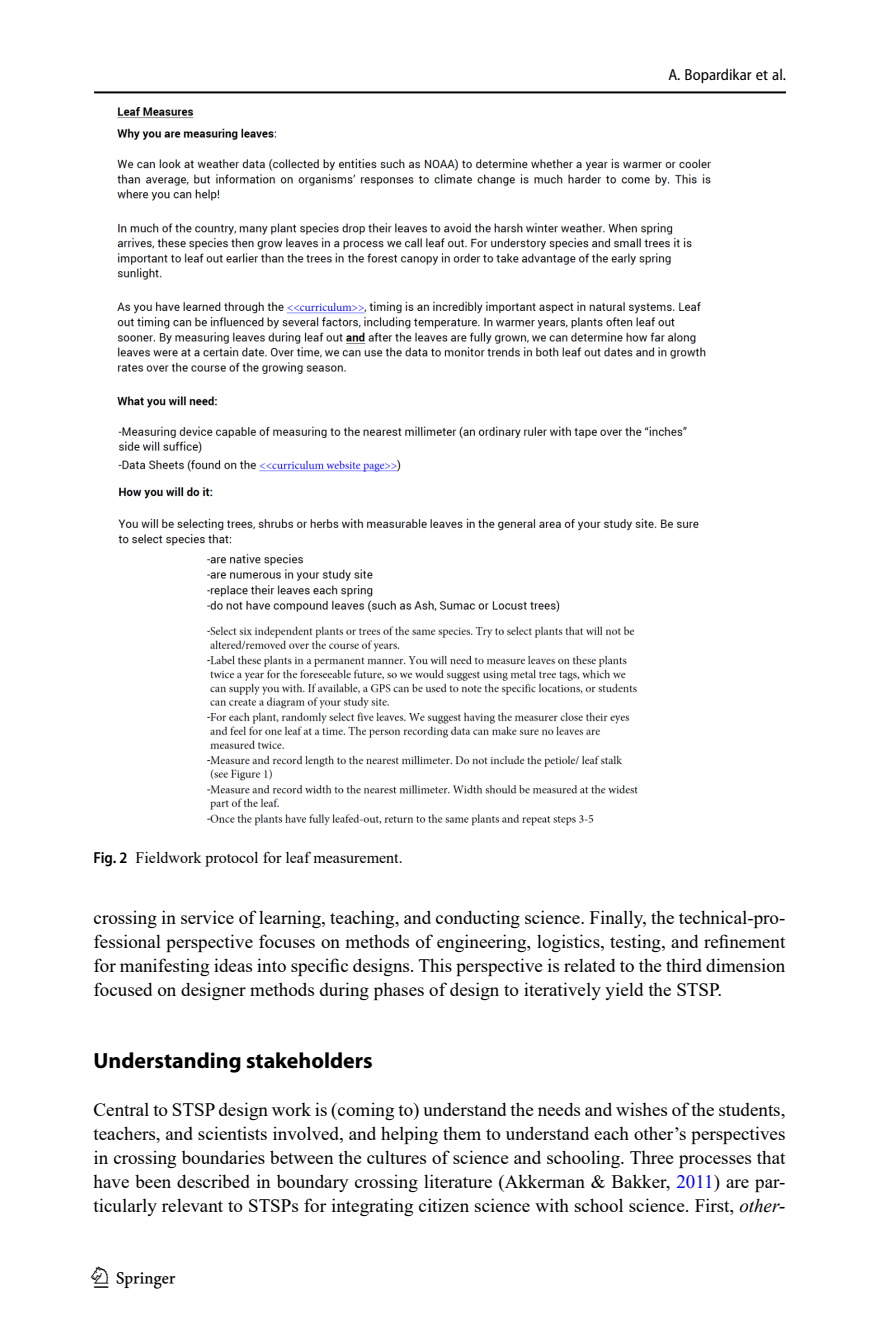
<style>
.page{position:relative;width:879px;height:1333px;background:#fff}
.page>*{position:absolute;margin:0;border:0;box-sizing:border-box;transform-origin:0 0}
.t1{font:30px "Springnew";color:#000}
.Head_1{font:700 22px "Myriad Pro";color:#000}
.Body_Text{font:19px/24px "Times New Roman";color:#000;text-align:justify}
.Body_Text_Indent{font:19px/24px "Times New Roman";color:#000;text-align:justify}
.Figure_Caption{font:16px "Times New Roman";color:#000}
.t2{font:semi-condensed 16px "Myriad Pro";color:#000}
.s1{font-family:"Myriad Pro";font-weight:600;font-stretch:semi-condensed}
.s2{color:#00f}
.s3{font-style:italic}
</style>
<div class="page">
<hr style="left:94px;top:91px;width:692px;height:2px;background:#000">
<img style="left:117px;top:108px;width:594px;height:718px">
<p class="t2" style="left:668px;top:66px;width:119px">A. Bopardikar et al.</p>
<p class="Figure_Caption" style="left:94px;top:846px;width:311px"><span class="s1">Fig. 2</span> Fieldwork protocol for leaf measurement.</p>
<p class="Body_Text_Indent" style="left:94px;top:905px;width:693px">crossing in service of learning, teaching, and conducting science. Finally, the technical-pro&shy;fessional perspective focuses on methods of engineering, logistics, testing, and refinement for manifesting ideas into specific designs. This perspective is related to the third dimension focused on designer methods during phases of design to iteratively yield the STSP.</p>
<p class="Head_1" style="left:94px;top:1046px;width:281px">Understanding stakeholders</p>
<p class="Body_Text" style="left:94px;top:1097px;width:693px">Central to STSP design work is (coming to) understand the needs and wishes of the students, teachers, and scientists involved, and helping them to understand each other’s perspectives in crossing boundaries between the cultures of science and schooling. Three processes that have been described in boundary crossing literature (Akkerman &amp; Bakker, <span class="s2">2011</span>) are par&shy;ticularly relevant to STSPs for integrating citizen science with school science. First, <span class="s3">other-</span></p>
<h1 class="t1" style="left:94px;top:1260px;width:83px">1 3</h1>
</div>
